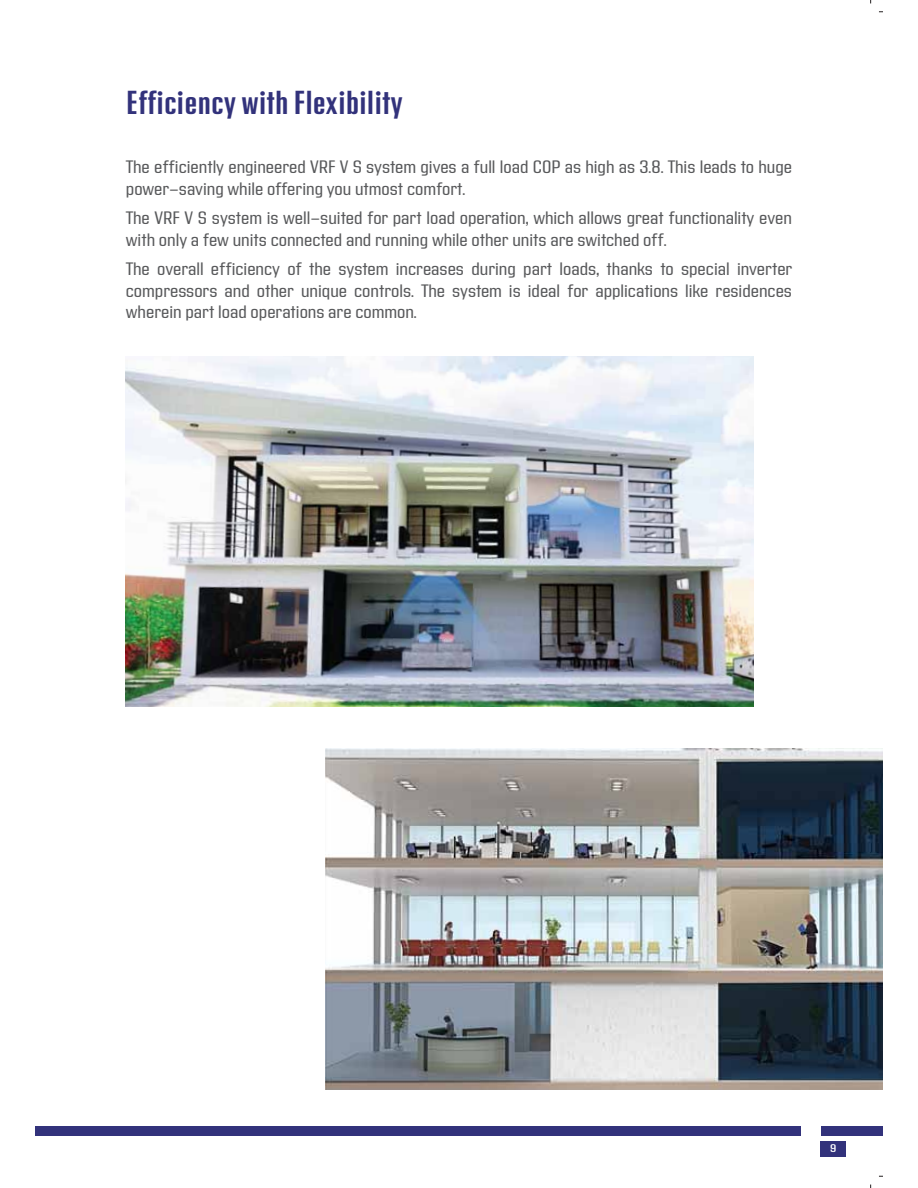
<style>
.page{position:relative;width:918px;height:1188px;background:#fff}
.page>*{position:absolute;margin:0;border:0;box-sizing:border-box;transform-origin:0 0}
.t1{font:600 condensed 33.15px "Address Sans Pro";color:#32327b}
.t2{font:18px/21.6px "Address Sans Pro";color:#58595b}
.t3{font:600 11.1px "Address Sans Pro";color:#fff}
</style>
<div class="page">
<div style="left:821px;top:1141px;width:25px;height:16px;background:#32327b"></div>
<div style="left:36px;top:1126px;width:765px;height:9px;background:#32327b"></div>
<div style="left:821px;top:1126px;width:61px;height:9px;background:#32327b"></div>
<img style="left:126px;top:357px;width:627px;height:350px">
<img style="left:325px;top:748px;width:557px;height:341px">
<h1 class="t1" style="left:126px;top:84px;width:279px">Efficiency with Flexibility</h1>
<p class="t2" style="left:126px;top:157px;width:668px">The efficiently engineered VRF V S system gives a full load COP as high as 3.8. This leads to huge power-saving while offering you utmost comfort.</p>
<p class="t2" style="left:126px;top:208px;width:668px">The VRF V S system is well-suited for part load operation, which allows great functionality even with only a few units connected and running while other units are switched off.</p>
<p class="t2" style="left:126px;top:259px;width:668px;text-align:justify">The overall efficiency of the system increases during part loads, thanks to special inverter compressors and other unique controls. The system is ideal for applications like residences wherein part load operations are common.</p>
<p class="t3" style="left:830px;top:1142px;width:8px">9</p>
</div>
